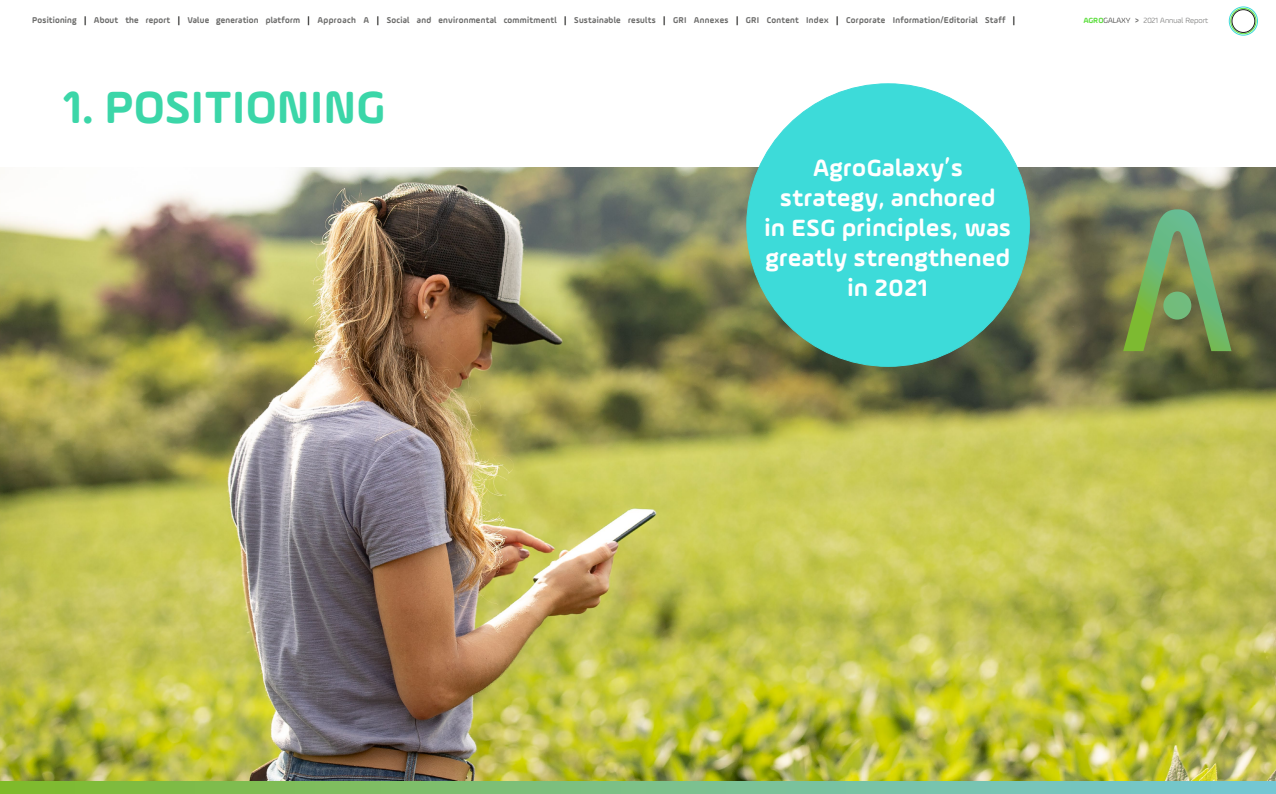
<style>
.page{position:relative;width:1276px;height:794px;background:#fff}
.page>*{position:absolute;margin:0;border:0;box-sizing:border-box;transform-origin:0 0}
.t1{font:700 48px "Ample Soft Pro";color:#3bd6a8}
.t2{font:700 25px/30px "Ample Soft Pro";letter-spacing:.02em;color:#fff;text-align:center}
.t3{font:700 9px "Ample Soft Pro";letter-spacing:.03em;color:#6c6c6b;scale:.95 1}
.t4{font:300 8px "Ample Soft Pro";color:#6c6c6b}
.s1{color:#1d1d1b}
.s2{font-weight:700;color:#5cde3d}
.s3{font-weight:700}
</style>
<div class="page">
<svg style="left:0;top:780px;width:1276px;height:14px;background:#7dbe7f"></svg>
<div style="left:1229px;top:7px;width:28px;height:28px;border:1px solid #3ddbd9;border-radius:50%"></div>
<div style="left:1230px;top:8px;width:26px;height:26px;border:1px solid #5cde3d;border-radius:50%"></div>
<div style="left:1231px;top:10px;width:24px;height:23px;border:1px solid #1d1d1b;border-radius:50%"></div>
<img style="left:0;top:168px;width:1276px;height:612px">
<svg style="left:1123px;top:209px;width:108px;height:142px;background:#779359"></svg>
<div style="left:1163px;top:291px;width:28px;height:28px;background:#72bc7c;border-radius:14px"></div>
<div style="left:747px;top:84px;width:282px;height:282px;background:#3ddbd9;border-radius:50%"></div>
<p class="t3" style="left:32px;top:14px;width:1036px">Positioning <span class="s1">|</span> About the report <span class="s1">|</span> Value generation platform <span class="s1">|</span> Approach A <span class="s1">|</span> Social and environmental commitmentl <span class="s1">|</span> Sustainable results <span class="s1">|</span> GRI Annexes <span class="s1">|</span> GRI Content Index <span class="s1">|</span> Corporate Information/Editorial Staff <span class="s1">|</span></p>
<p class="t4" style="left:1083px;top:15px;width:126px"><span class="s2">AGRO</span><span class="s1">GALAXY</span> <span class="s3">&gt;</span> 2021 Annual Report</p>
<h1 class="t1" style="left:63px;top:75px;width:324px">1. POSITIONING</h1>
<h2 class="t2" style="left:764px;top:152px;width:248px">AgroGalaxy’s strategy, anchored<br>in ESG principles, was greatly strengthened in 2021</h2>
</div>
